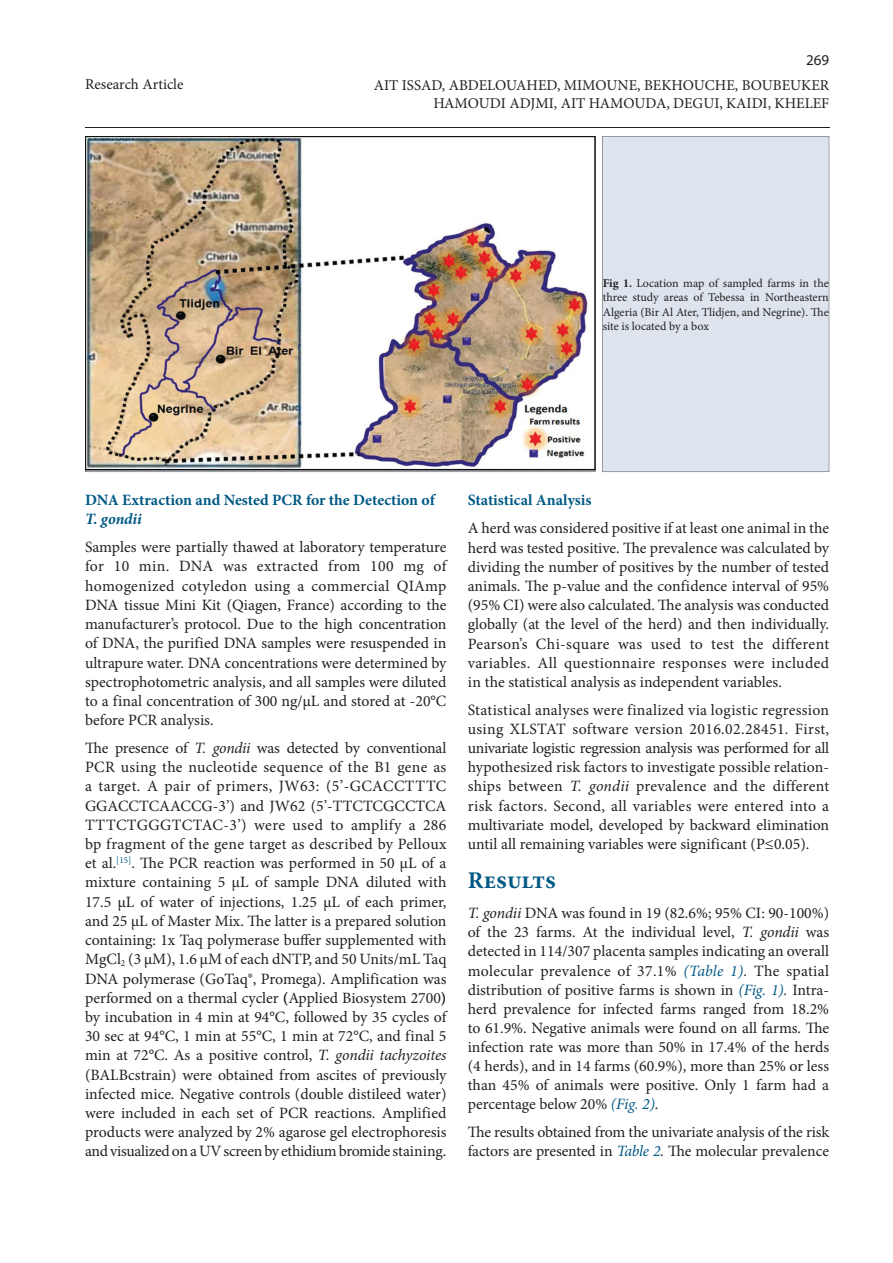
<style>
.page{position:relative;width:893px;height:1263px;background:#fff}
.page>*{position:absolute;margin:0;border:0;box-sizing:border-box;transform-origin:0 0}
.t1{font:700 24px "Minion Pro";color:#005984}
.t2{font:15.75px/19.2px "Minion Pro";letter-spacing:-.005em;color:#231f20;text-align:justify}
.t3{font:700 15.75px "Minion Pro";letter-spacing:-.005em;color:#005984}
.t4{font:italic 700 15.75px "Minion Pro";letter-spacing:-.005em;color:#005984}
.t5{font:15px/18px "Minion Pro";color:#231f20;text-align:right}
.t6{font:15px "Myriad Pro";color:#231f20}
.t7{font:12px/14.4px "Minion Pro";color:#231f20;text-align:justify}
.s1{font-weight:700}
.s2{font-style:italic}
.s3{font-style:italic;color:#005984}
</style>
<div class="page">
<hr style="left:85px;top:128px;width:744px;height:1px;background:#231f20">
<img style="left:85px;top:136px;width:510px;height:336px">
<div style="left:602px;top:136px;width:227px;height:336px;background:#dee4ed"></div>
<p class="t5" style="left:85px;top:75px;width:100px">Research Article</p>
<p class="t6" style="left:806px;top:51px;width:25px">269</p>
<p class="t5" style="left:374px;top:76px;width:457px">AIT ISSAD, ABDELOUAHED, MIMOUNE, BEKHOUCHE, BOUBEUKER<br>HAMOUDI ADJMI, AIT HAMOUDA, DEGUI, KAIDI, KHELEF</p>
<p class="t7" style="left:603px;top:276px;width:228px"><span class="s1">Fig 1.</span> Location map of sampled farms in the three study areas of Tebessa in Northeastern Algeria (Bir Al Ater, Tlidjen, and Negrine). The site is located by a box</p>
<p class="t3" style="left:85px;top:489px;width:353px">DNA Extraction and Nested PCR for the Detection of</p>
<p class="t4" style="left:85px;top:507px;width:58px">T. gondii</p>
<p class="t2" style="left:85px;top:538px;width:363px">Samples were partially thawed at laboratory temperature for 10 min. DNA was extracted from 100 mg of homogenized cotyledon using a commercial QIAmp DNA tissue Mini Kit (Qiagen, France) according to the manufacturer’s protocol. Due to the high concentration of DNA, the purified DNA samples were resuspended in ultrapure water. DNA concentrations were determined by spectrophotometric analysis, and all samples were diluted to a final concentration of 300 ng/μL and stored at -20°C before PCR analysis.</p>
<p class="t2" style="left:85px;top:738px;width:363px">The presence of <span class="s2">T. gondii</span> was detected by conventional PCR using the nucleotide sequence of the B1 gene as a target. A pair of primers, JW63: (5’-GCACCTTTC GGACCTCAACCG-3’) and JW62 (5’-TTCTCGCCTCA TTTCTGGGTCTAC-3’) were used to amplify a 286 bp fragment of the gene target as described by Pelloux et al.<sup>[15]</sup>. The PCR reaction was performed in 50 µL of a mixture containing 5 μL of sample DNA diluted with 17.5 μL of water of injections, 1.25 μL of each primer, and 25 μL of Master Mix. The latter is a prepared solution containing: 1x Taq polymerase buffer supplemented with MgCl<sub>2</sub> (3 μM), 1.6 μM of each dNTP, and 50 Units/mL Taq DNA polymerase (GoTaq®, Promega). Amplification was performed on a thermal cycler <span class="s1">(</span>Applied Biosystem 2700<span class="s1">) </span>by incubation in 4 min at 94°C, followed by 35 cycles of 30 sec at 94°C, 1 min at 55°C, 1 min at 72°C, and final 5 min at 72°C. As a positive control, <span class="s2">T. gondii tachyzoites </span>(BALBcstrain) were obtained from ascites of previously infected mice. Negative controls (double distileed water) were included in each set of PCR reactions. Amplified products were analyzed by 2% agarose gel electrophoresis and visualized on a UV screen by ethidium bromide staining.</p>
<p class="t3" style="left:468px;top:489px;width:125px">Statistical Analysis</p>
<p class="t2" style="left:468px;top:519px;width:363px">A herd was considered positive if at least one animal in the herd was tested positive. The prevalence was calculated by dividing the number of positives by the number of tested animals. The p-value and the confidence interval of 95% (95% CI) were also calculated. The analysis was conducted globally (at the level of the herd) and then individually.<br>Pearson’s Chi-square was used to test the different variables. All questionnaire responses were included in the statistical analysis as independent variables.</p>
<p class="t2" style="left:468px;top:700px;width:363px">Statistical analyses were finalized via logistic regression using XLSTAT software version 2016.02.28451. First, univariate logistic regression analysis was performed for all hypothesized risk factors to investigate possible relation&shy;ships between <span class="s2">T. gondii</span> prevalence and the different risk factors. Second, all variables were entered into a multivariate model, developed by backward elimination until all remaining variables were significant (P≤0.05).</p>
<h1 class="t1" style="left:468px;top:864px;width:90px">Results</h1>
<p class="t2" style="left:468px;top:904px;width:363px"><span class="s2">T. gondii</span> DNA was found in 19 (82.6%; 95% CI: 90-100%) of the 23 farms. At the individual level, <span class="s2">T. gondii</span> was detected in 114/307 placenta samples indicating an overall molecular prevalence of 37.1% <span class="s3">(Table 1)</span><span class="s2">.</span> The spatial distribution of positive farms is shown in <span class="s3">(Fig. 1)</span><span class="s2">.</span> Intra&shy;herd prevalence for infected farms ranged from 18.2% to 61.9%. Negative animals were found on all farms. The infection rate was more than 50% in 17.4% of the herds (4 herds), and in 14 farms (60.9%), more than 25% or less than 45% of animals were positive. Only 1 farm had a percentage below 20% <span class="s3">(Fig. 2)</span><span class="s2">.</span></p>
<p class="t2" style="left:468px;top:1123px;width:363px">The results obtained from the univariate analysis of the risk factors are presented in <span class="s3">Table 2</span><span class="s2">.</span> The molecular prevalence</p>
</div>
